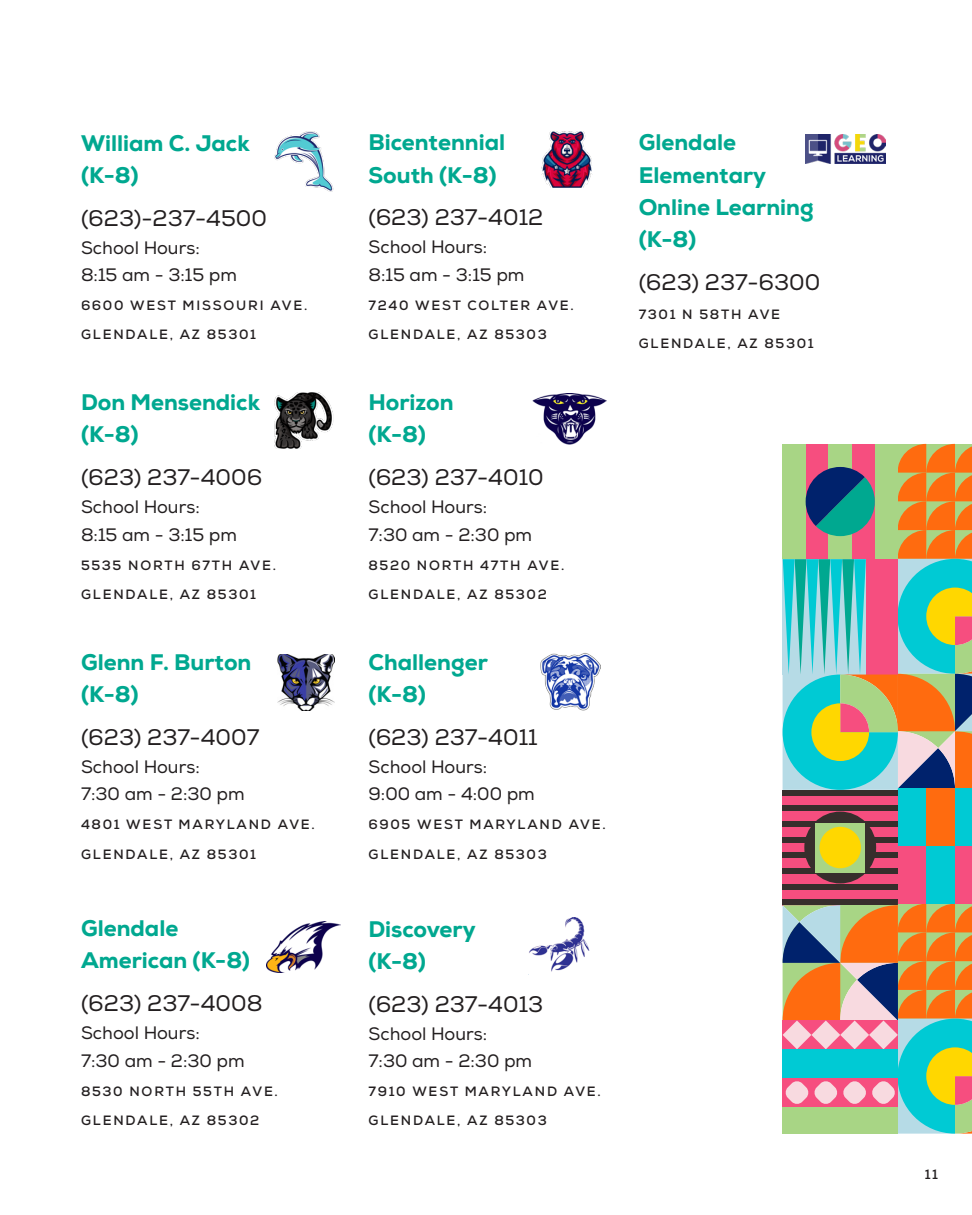
<style>
.page{position:relative;width:972px;height:1215px;background:#fff}
.page>*{position:absolute;margin:0;border:0;box-sizing:border-box;transform-origin:0 0}
.Body{font:800 22.5px/32.4px "Nexa";color:#00a890}
.Body-2{font:22.5px "Nexa";color:#231f20}
.Folio{font:800 22.5px/32.4px "Nexa";color:#00a890}
.Folio-2{font:22.5px "Nexa";color:#231f20}
.Body-sm_indented{font:18px "Nexa";color:#231f20}
.Folio-3{font:700 13.5px "Nexa";letter-spacing:.135em;color:#231f20}
</style>
<div class="page">
<div style="left:898px;top:789px;width:28px;height:57px;background:#00cad4"></div>
<div style="left:926px;top:846px;width:29px;height:58px;background:#00cad4"></div>
<div style="left:898px;top:846px;width:28px;height:58px;background:#f64e7f"></div>
<div style="left:926px;top:789px;width:29px;height:57px;background:#ff6b0f"></div>
<div style="left:955px;top:789px;width:17px;height:57px;background:#00cad4"></div>
<div style="left:955px;top:846px;width:17px;height:58px;background:#f64e7f"></div>
<div style="left:783px;top:790px;width:115px;height:115px;background:#f64e7f"></div>
<div style="left:783px;top:790px;width:115px;height:6px;background:#372e2c"></div>
<div style="left:783px;top:806px;width:115px;height:5px;background:#372e2c"></div>
<div style="left:783px;top:837px;width:115px;height:6px;background:#372e2c"></div>
<div style="left:783px;top:821px;width:115px;height:6px;background:#372e2c"></div>
<div style="left:783px;top:852px;width:115px;height:6px;background:#372e2c"></div>
<div style="left:783px;top:868px;width:115px;height:6px;background:#372e2c"></div>
<div style="left:783px;top:884px;width:115px;height:6px;background:#372e2c"></div>
<div style="left:783px;top:899px;width:115px;height:6px;background:#372e2c"></div>
<div style="left:804px;top:812px;width:72px;height:71px;background:#372e2c;border-radius:50%"></div>
<div style="left:816px;top:823px;width:49px;height:49px;background:#a8d585"></div>
<div style="left:820px;top:827px;width:41px;height:41px;background:#ffd700;border-radius:50%"></div>
<svg style="left:783px;top:444px;width:189px;height:346px;background:#92a487"></svg>
<svg style="left:783px;top:904px;width:189px;height:230px;background:#b99d75"></svg>
<div style="left:783px;top:1049px;width:115px;height:29px;background:#00cad4"></div>
<img style="left:274px;top:132px;width:60px;height:60px">
<img style="left:542px;top:131px;width:50px;height:57px">
<img style="left:529px;top:918px;width:61px;height:54px">
<img style="left:267px;top:921px;width:73px;height:52px">
<img style="left:533px;top:393px;width:73px;height:52px">
<img style="left:277px;top:654px;width:58px;height:57px">
<img style="left:805px;top:134px;width:80px;height:30px">
<img style="left:540px;top:653px;width:61px;height:58px">
<img style="left:274px;top:392px;width:60px;height:57px">
<p class="Body" style="left:81px;top:127px;width:170px">William C. Jack (K-8)</p>
<p class="Folio-2" style="left:81px;top:204px;width:187px">(623)-237-4500</p>
<p class="Body-sm_indented" style="left:81px;top:237px;width:120px">School Hours:</p>
<p class="Body-sm_indented" style="left:81px;top:264px;width:158px">8:15 am - 3:15 pm</p>
<p class="Folio-3" style="left:81px;top:297px;width:228px">6600 WEST MISSOURI AVE.</p>
<p class="Folio-3" style="left:81px;top:326px;width:176px">GLENDALE, AZ 85301</p>
<p class="Body" style="left:81px;top:386px;width:181px">Don Mensendick (K-8)</p>
<p class="Body-2" style="left:81px;top:464px;width:183px">(623) 237-4006</p>
<p class="Body-sm_indented" style="left:81px;top:496px;width:120px">School Hours:</p>
<p class="Body-sm_indented" style="left:81px;top:524px;width:158px">8:15 am - 3:15 pm</p>
<p class="Folio-3" style="left:81px;top:556px;width:197px">5535 NORTH 67TH AVE.</p>
<p class="Folio-3" style="left:81px;top:585px;width:176px">GLENDALE, AZ 85301</p>
<p class="Body" style="left:81px;top:646px;width:172px">Glenn F. Burton (K-8)</p>
<p class="Body-2" style="left:81px;top:723px;width:180px">(623) 237-4007</p>
<p class="Body-sm_indented" style="left:81px;top:756px;width:120px">School Hours:</p>
<p class="Body-sm_indented" style="left:81px;top:783px;width:165px">7:30 am - 2:30 pm</p>
<p class="Folio-3" style="left:81px;top:816px;width:235px">4801 WEST MARYLAND AVE.</p>
<p class="Folio-3" style="left:81px;top:845px;width:176px">GLENDALE, AZ 85301</p>
<p class="Folio" style="left:81px;top:912px;width:171px">Glendale<br>American (K-8)</p>
<p class="Body-2" style="left:81px;top:989px;width:183px">(623) 237-4008</p>
<p class="Body-sm_indented" style="left:81px;top:1022px;width:120px">School Hours:</p>
<p class="Body-sm_indented" style="left:81px;top:1050px;width:165px">7:30 am - 2:30 pm</p>
<p class="Folio-3" style="left:81px;top:1082px;width:198px">8530 NORTH 55TH AVE.</p>
<p class="Folio-3" style="left:81px;top:1111px;width:180px">GLENDALE, AZ 85302</p>
<p class="Folio" style="left:369px;top:126px;width:138px">Bicentennial<br>South (K-8)</p>
<p class="Body-2" style="left:369px;top:204px;width:176px">(623) 237-4012</p>
<p class="Body-sm_indented" style="left:369px;top:236px;width:120px">School Hours:</p>
<p class="Body-sm_indented" style="left:369px;top:264px;width:158px">8:15 am - 3:15 pm</p>
<p class="Folio-3" style="left:369px;top:297px;width:207px">7240 WEST COLTER AVE.</p>
<p class="Folio-3" style="left:369px;top:326px;width:180px">GLENDALE, AZ 85303</p>
<p class="Folio" style="left:369px;top:386px;width:87px">Horizon (K-8)</p>
<p class="Body-2" style="left:369px;top:464px;width:177px">(623) 237-4010</p>
<p class="Body-sm_indented" style="left:369px;top:496px;width:120px">School Hours:</p>
<p class="Body-sm_indented" style="left:369px;top:524px;width:165px">7:30 am - 2:30 pm</p>
<p class="Folio-3" style="left:369px;top:556px;width:197px">8520 NORTH 47TH AVE.</p>
<p class="Folio-3" style="left:369px;top:585px;width:180px">GLENDALE, AZ 85302</p>
<p class="Body" style="left:369px;top:646px;width:121px">Challenger (K-8)</p>
<p class="Body-2" style="left:369px;top:723px;width:171px">(623) 237-4011</p>
<p class="Body-sm_indented" style="left:369px;top:756px;width:120px">School Hours:</p>
<p class="Body-sm_indented" style="left:369px;top:783px;width:168px">9:00 am - 4:00 pm</p>
<p class="Folio-3" style="left:369px;top:816px;width:239px">6905 WEST MARYLAND AVE.</p>
<p class="Folio-3" style="left:369px;top:845px;width:180px">GLENDALE, AZ 85303</p>
<p class="Body" style="left:369px;top:913px;width:109px">Discovery (K-8)</p>
<p class="Body-2" style="left:369px;top:990px;width:176px">(623) 237-4013</p>
<p class="Body-sm_indented" style="left:369px;top:1023px;width:120px">School Hours:</p>
<p class="Body-sm_indented" style="left:369px;top:1050px;width:165px">7:30 am - 2:30 pm</p>
<p class="Folio-3" style="left:369px;top:1083px;width:234px">7910 WEST MARYLAND AVE.</p>
<p class="Folio-3" style="left:369px;top:1112px;width:180px">GLENDALE, AZ 85303</p>
<p class="Body" style="left:639px;top:126px;width:177px">Glendale<br>Elementary<br>Online Learning (K-8)</p>
<p class="Body-2" style="left:639px;top:269px;width:183px">(623) 237-6300</p>
<p class="Folio-3" style="left:639px;top:306px;width:143px">7301 N 58TH AVE</p>
<p class="Folio-3" style="left:639px;top:335px;width:176px">GLENDALE, AZ 85301</p>
<p class="Folio-3" style="left:925px;top:1166px;width:15px">11</p>
</div>
